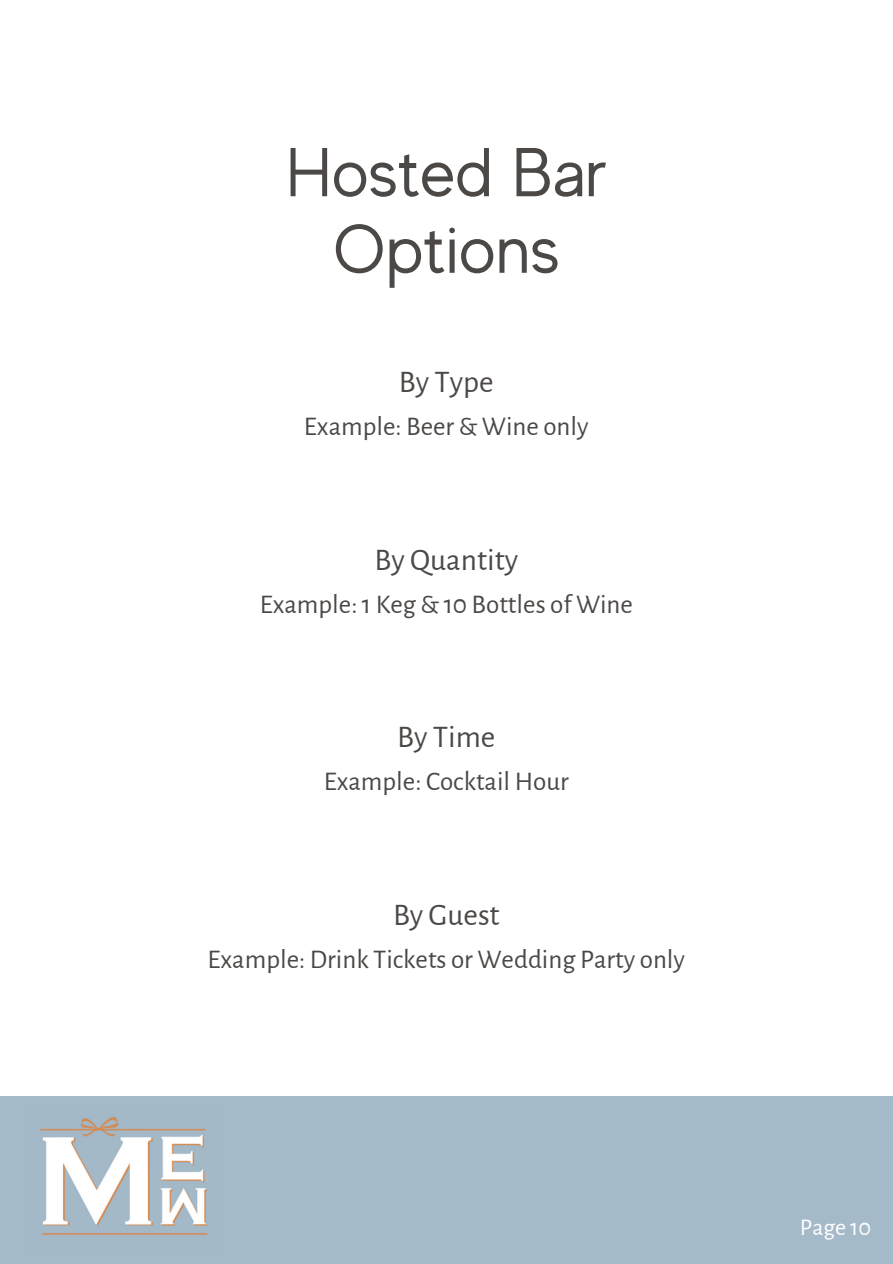
<style>
.page{position:relative;width:893px;height:1264px;background:#fff}
.page>*{position:absolute;margin:0;border:0;box-sizing:border-box;transform-origin:0 0}
.t1{font:69px/76.5px "MADE Evolve Sans";color:#4b4846;text-align:center}
.t2{font:31.5px "Alegreya Sans";color:#4b4846}
.t3{font:27px "Alegreya Sans";color:#4b4846}
.t4{font:24px "Alegreya Sans";color:#fff}
</style>
<div class="page">
<div style="left:0;top:1095px;width:892px;height:168px;background:#a5bac9"></div>
<img style="left:0;top:1095px;width:249px;height:140px">
<p class="t1" style="left:286px;top:135px;width:322px">Hosted Bar<br>Options</p>
<p class="t2" style="left:399px;top:367px;width:96px">By Type</p>
<p class="t3" style="left:304px;top:413px;width:286px">Example: Beer &amp; Wine only</p>
<p class="t2" style="left:374px;top:544px;width:145px">By Quantity</p>
<p class="t3" style="left:260px;top:591px;width:375px">Example: 1 Keg &amp; 10 Bottles of Wine</p>
<p class="t2" style="left:397px;top:722px;width:100px">By Time</p>
<p class="t3" style="left:324px;top:768px;width:246px">Example: Cocktail Hour</p>
<p class="t2" style="left:393px;top:899px;width:108px">By Guest</p>
<p class="t3" style="left:207px;top:946px;width:479px">Example: Drink Tickets or Wedding Party only</p>
<p class="t4" style="left:799px;top:1215px;width:73px">Page 10</p>
</div>
